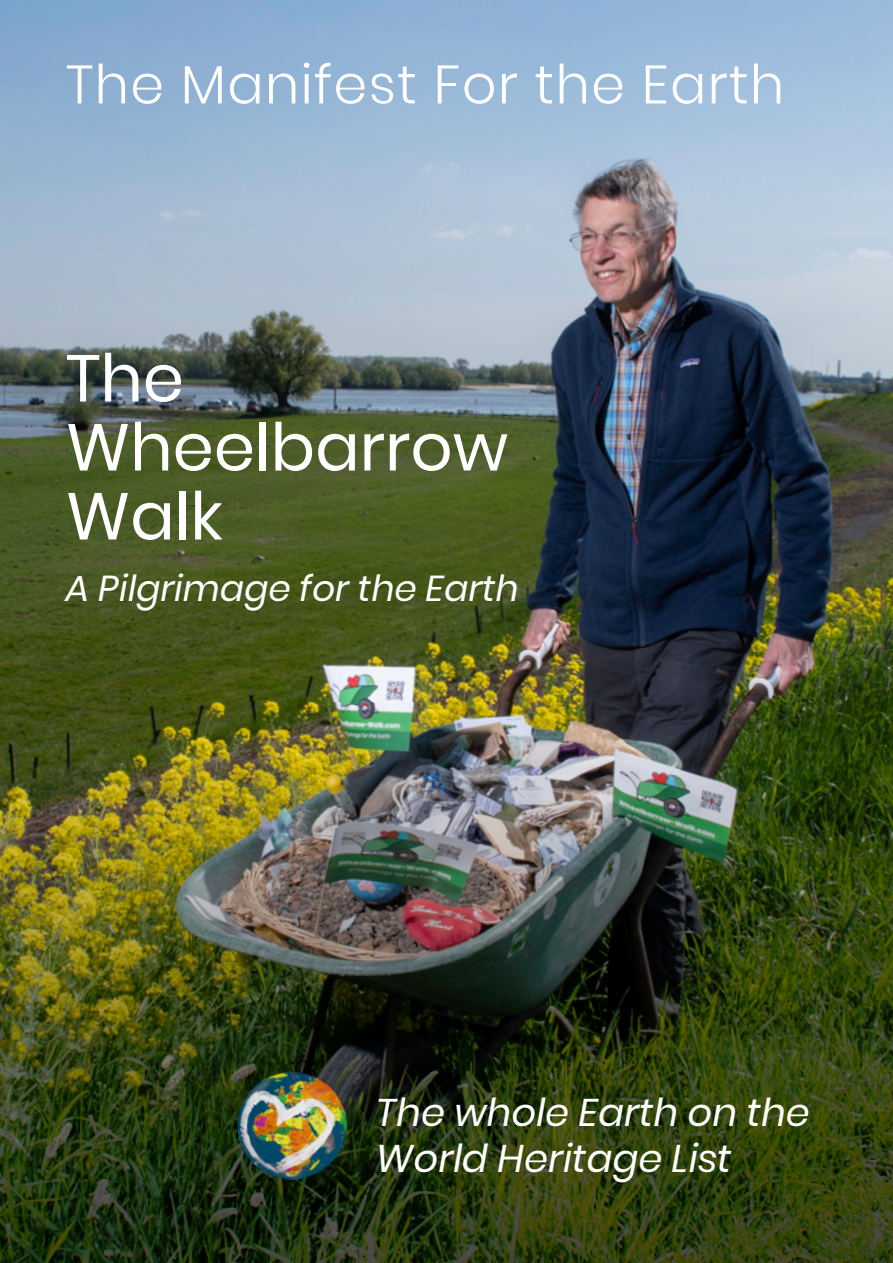
<style>
.page{position:relative;width:893px;height:1263px;background:#fff}
.page>*{position:absolute;margin:0;border:0;box-sizing:border-box;transform-origin:0 0}
.t1{font:66px/69px "Poppins";color:#fff}
.t2{font:300 54px "Poppins";letter-spacing:.025em;color:#fff}
.t3{font:italic 38.55px/46.2px "Poppins";color:#fff}
.t4{font:italic 36px "Poppins";color:#fff}
</style>
<div class="page">
<img style="left:0;top:0;width:893px;height:702px">
<img style="left:0;top:702px;width:893px;height:561px">
<img style="left:234px;top:1068px;width:116px;height:115px">
<h2 class="t2" style="left:66px;top:53px;width:720px">The Manifest For the Earth</h2>
<h1 class="t1" style="left:66px;top:344px;width:444px">The<br>Wheelbarrow<br>Walk</h1>
<p class="t4" style="left:66px;top:568px;width:454px">A Pilgrimage for the Earth</p>
<p class="t3" style="left:376px;top:1089px;width:435px">The whole Earth on the<br>World Heritage List</p>
</div>
